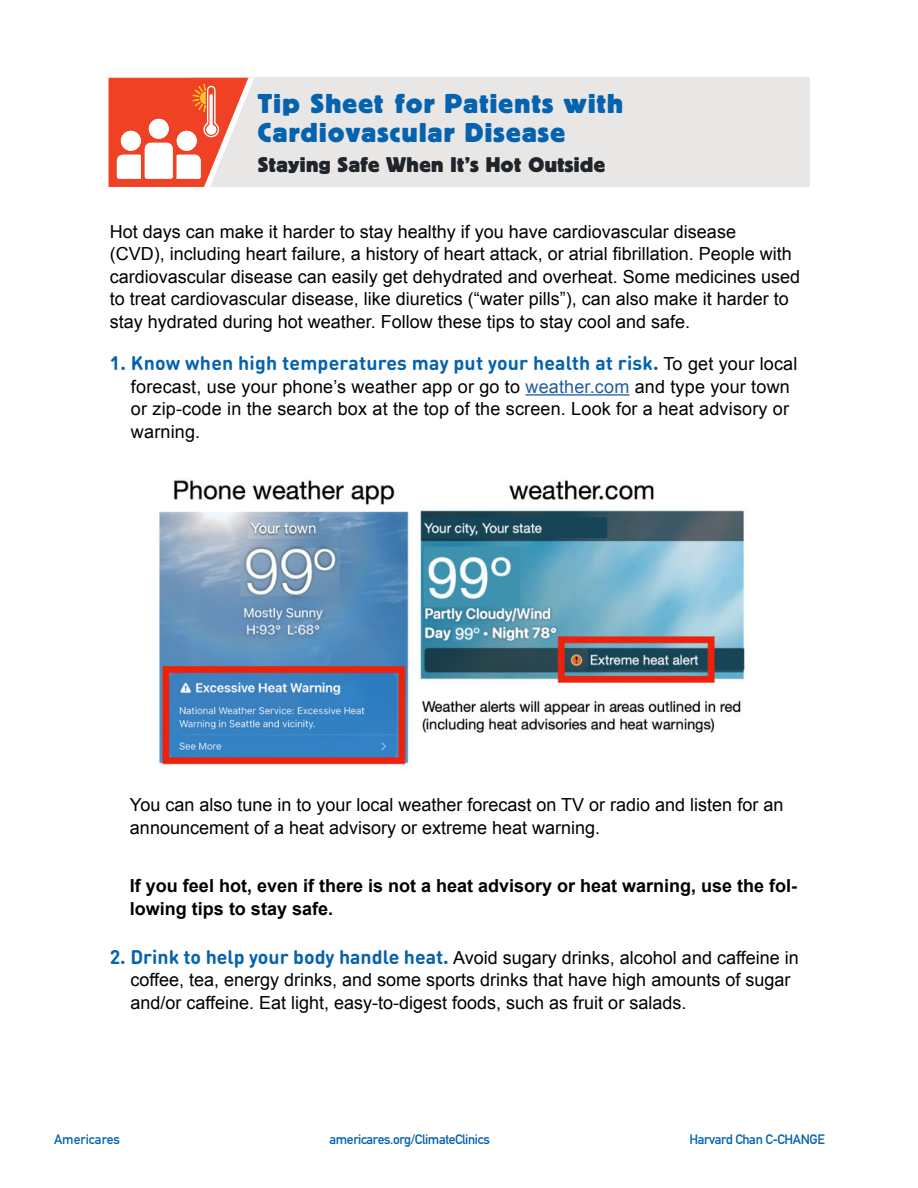
<style>
.page{position:relative;width:918px;height:1188px;background:#fff}
.page>*{position:absolute;margin:0;border:0;box-sizing:border-box;transform-origin:0 0}
.t1{font:700 27px/28.5px "Block Berthold BQ";letter-spacing:.05em;color:#0562af}
.t2{font:700 21px "Block Berthold BQ";letter-spacing:.02em;color:#20242b}
.t3{font:700 19.5px "DIN Round OT";letter-spacing:.01em;color:#0562af}
.t4{font:18px/22.5px "Arial";color:#000}
.t5{font:700 18px/22.5px "Arial";color:#000}
.t6{font:700 13.5px "DIN Alternate";letter-spacing:-.03em;color:#0562af}
.t7{font:700 13.5px "DIN Alternate";color:#0562af}
.s1{font-family:"Arial";font-weight:400;font-size:18px;color:#000}
.s2{color:#215e9e}
.s3{font-family:"DIN Round OT";font-weight:700;font-size:19.5px;color:#0562af}
</style>
<div class="page">
<hr style="left:526px;top:394px;width:104px;height:2px;background:#215e9e">
<div style="left:191px;top:78px;width:619px;height:109px;background:#e8e7e5"></div>
<img style="left:159px;top:479px;width:589px;height:288px">
<svg style="left:109px;top:78px;width:145px;height:109px"></svg>
<h1 class="t1" style="left:258px;top:91px;width:367px">Tip Sheet for Patients with<br>Cardiovascular Disease</h1>
<p class="t2" style="left:258px;top:157px;width:349px">Staying Safe When It’s Hot Outside</p>
<p class="t4" style="left:110px;top:222px;width:692px">Hot days can make it harder to stay healthy if you have cardiovascular disease<br>(CVD), including heart failure, a history of heart attack, or atrial fibrillation. People with cardiovascular disease can easily get dehydrated and overheat. Some medicines used to treat cardiovascular disease, like diuretics (“water pills”), can also make it harder to stay hydrated during hot weather. Follow these tips to stay cool and safe.</p>
<p class="t3" style="left:110px;top:356px;width:689px">1. Know when high temperatures may put your health at risk. <span class="s1">To get your local</span></p>
<p class="t4" style="left:131px;top:376px;width:660px;text-align:justify">forecast, use your phone’s weather app or go to <span class="s2">weather.com</span> and type your town or zip-code in the search box at the top of the screen. Look for a heat advisory or warning.</p>
<p class="t4" style="left:130px;top:794px;width:655px">You can also tune in to your local weather forecast on TV or radio and listen for an announcement of a heat advisory or extreme heat warning.</p>
<p class="t5" style="left:130px;top:877px;width:669px">If you feel hot, even if there is not a heat advisory or heat warning, use the fol&shy;lowing tips to stay safe.</p>
<p class="t4" style="left:130px;top:948px;width:670px;text-indent:-21px"><span class="s3">2. Drink to help your body handle heat.</span> Avoid sugary drinks, alcohol and caffeine in coffee, tea, energy drinks, and some sports drinks that have high amounts of sugar and/or caffeine. Eat light, easy-to-digest foods, such as fruit or salads.</p>
<p class="t7" style="left:54px;top:1135px;width:67px">Americares</p>
<p class="t6" style="left:330px;top:1135px;width:162px">americares.org/ClimateClinics</p>
<p class="t6" style="left:690px;top:1135px;width:137px">Harvard Chan C-CHANGE</p>
</div>
